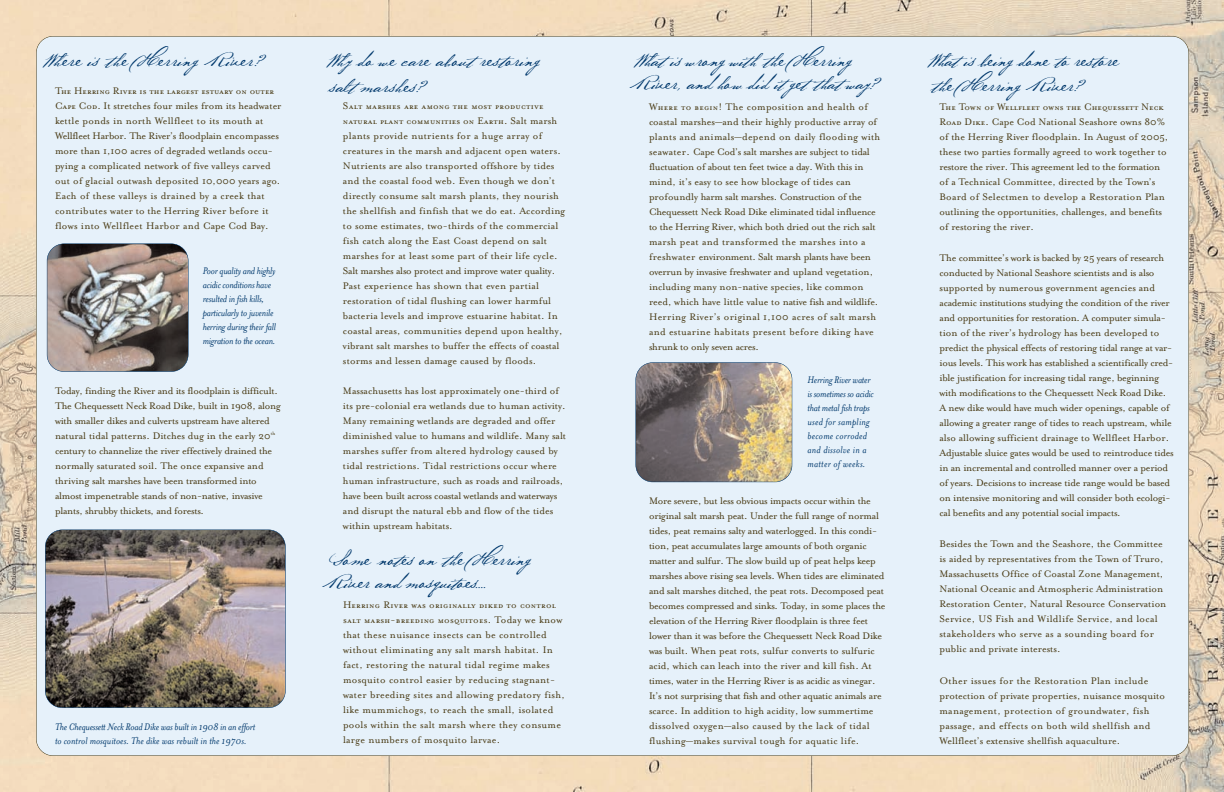
<style>
.page{position:relative;width:1224px;height:792px;background:#fff}
.page>*{position:absolute;margin:0;border:0;box-sizing:border-box;transform-origin:0 0}
.t1{font:14px/23px "Baker Script";letter-spacing:-.005em;color:#00386c}
.t2{font:14px/25px "Baker Script";letter-spacing:-.05em;color:#00386c}
.t3{font:14px "Baker Script";letter-spacing:.015em;color:#00386c}
.t4{font:14px "Baker Script";letter-spacing:.025em;color:#00386c}
.t5{font:11px/15px "Mrs Eaves Roman";color:#473811}
.t6{font:11px/15px "Mrs Eaves Roman";letter-spacing:-.025em;color:#473811}
.t7{font:11px/15px "Mrs Eaves Roman";letter-spacing:.025em;color:#473811}
.t8{font:11px/15px "Mrs Eaves Petite Caps";letter-spacing:.01em;color:#473811}
.t9{font:italic 11px/14px "Mrs Eaves";letter-spacing:-.02em;color:#00386c}
.t10{font:italic 11px/14px "Mrs Eaves";letter-spacing:.02em;color:#00386c}
.s1{font-family:"Mrs Eaves Petite Caps"}
.s2{font-family:"Mrs Eaves Roman"}
</style>
<div class="page">
<img style="left:0;top:0;width:1224px;height:792px">
<div style="left:36px;top:36px;width:1153px;height:720px;background:#e6f1fa;border-radius:17px"></div>
<img style="left:47px;top:244px;width:141px;height:128px;border-radius:17px">
<div style="left:47px;top:244px;width:141px;height:128px;border:1px solid #00386c;border-radius:17px"></div>
<img style="left:636px;top:362px;width:156px;height:120px;border-radius:17px">
<div style="left:636px;top:362px;width:156px;height:120px;border:1px solid #00386c;border-radius:17px"></div>
<img style="left:45px;top:530px;width:241px;height:178px;border-radius:17px">
<div style="left:45px;top:530px;width:241px;height:178px;border:1px solid #00386c;border-radius:17px"></div>
<p class="t3" style="left:45px;top:53px;width:222px">Where is the Herring River?</p>
<p class="t1" style="left:329px;top:50px;width:222px">Whydo we c are aboutrestoring</p>
<p class="t8" style="left:55px;top:83px;width:221px">The Herring River is the largest estuary on outer</p>
<p class="t4" style="left:329px;top:79px;width:100px">saltmarshes?</p>
<p class="t5" style="left:55px;top:98px;width:228px"><span class="s1">Cape Cod</span>. It stretches four miles from its headwater kettle ponds in north Wellfleet to its mouth at Wellfleet Harbor. The River’s floodplain encompasses more than 1,100 acres of degraded wetlands occu&shy;pying a complicated network of five valleys carved out of glacial outwash deposited 10,000 years ago.<br>Each of these valleys is drained by a creek that contributes water to the Herring River before it flows into Wellfleet Harbor and Cape Cod Bay.</p>
<p class="t8" style="left:343px;top:98px;width:216px">Salt marshes are among the most productive natural plant communities on Earth<span class="s2">. Salt marsh</span></p>
<p class="t5" style="left:343px;top:128px;width:224px">plants provide nutrients for a huge array of creatures in the marsh and adjacent open waters.<br>Nutrients are also transported offshore by tides and the coastal food web. Even though we don’t directly consume salt marsh plants, they nourish the shellfish and finfish that we do eat. According to some estimates, two-thirds of the commercial fish catch along the East Coast depend on salt marshes for at least some part of their life cycle.<br>Salt marshes also protect and improve water quality.<br>Past experience has shown that even partial restoration of tidal flushing can lower harmful bacteria levels and improve estuarine habitat. In coastal areas, communities depend upon healthy, vibrant salt marshes to buffer the effects of coastal storms and lessen damage caused by floods.</p>
<p class="t5" style="left:343px;top:383px;width:225px">Massachusetts has lost approximately one-third of its pre-colonial era wetlands due to human activity.<br>Many remaining wetlands are degraded and offer diminished value to humans and wildlife. Many salt marshes suffer from altered hydrology caused by tidal restrictions. Tidal restrictions occur where human infrastructure, such as roads and railroads, have been built across coastal wetlands and waterways and disrupt the natural ebb and flow of the tides within upstream habitats.</p>
<p class="t9" style="left:203px;top:263px;width:75px">Poor quality and highly acidic conditions have resulted in fish kills, particularly to juvenile herring during their fall migration to the ocean.</p>
<p class="t6" style="left:55px;top:383px;width:227px">Today, finding the River and its floodplain is difficult.<br>The Chequessett Neck Road Dike, built in 1908, along with smaller dikes and culverts upstream have altered natural tidal patterns. Ditches dug in the early 20<sup>th </sup>century to channelize the river effectively drained the normally saturated soil. The once expansive and thriving salt marshes have been transformed into almost impenetrable stands of non-native, invasive plants, shrubby thickets, and forests.</p>
<p class="t9" style="left:55px;top:719px;width:202px">The Chequessett Neck Road Dike was built in 1908 in an effort to control mosquitoes. The dike was rebuilt in the 1970s.</p>
<p class="t1" style="left:329px;top:549px;width:213px">So me notes on the Her ring<br>River andmosquitoes....</p>
<p class="t8" style="left:343px;top:597px;width:221px">Herring River was originally diked to control salt marsh-breeding mosquitoes<span class="s2">. Today we know</span></p>
<p class="t7" style="left:343px;top:627px;width:223px">that these nuisance insects can be controlled without eliminating any salt marsh habitat. In fact, restoring the natural tidal regime makes mosquito control easier by reducing stagnant&shy;water breeding sites and allowing predatory fish, like mummichogs, to reach the small, isolated pools within the salt marsh where they consume large numbers of mosquito larvae.</p>
<p class="t1" style="left:636px;top:50px;width:246px">Whatis w rongwiththe Herring<br>River, andho w diditgetthatway?</p>
<p class="t2" style="left:930px;top:49px;width:189px">Whatis beingdone to restore the Herring River?</p>
<p class="t8" style="left:939px;top:98px;width:226px">The Town of Wellfleet owns the Chequessett Neck</p>
<p class="t5" style="left:939px;top:113px;width:230px"><span class="s1">Road Dike</span>. Cape Cod National Seashore owns 80% of the Herring River floodplain. In August of 2005, these two parties formally agreed to work together to restore the river. This agreement led to the formation of a Technical Committee, directed by the Town’s Board of Selectmen to develop a Restoration Plan outlining the opportunities, challenges, and benefits of restoring the river.</p>
<p class="t6" style="left:939px;top:249px;width:236px">The committee’s work is backed by 25 years of research conducted by National Seashore scientists and is also supported by numerous government agencies and academic institutions studying the condition of the river and opportunities for restoration. A computer simula&shy;tion of the river’s hydrology has been developed to predict the physical effects of restoring tidal range at var&shy;ious levels. This work has established a scientifically cred&shy;ible justification for increasing tidal range, beginning with modifications to the Chequessett Neck Road Dike.<br>A new dike would have much wider openings, capable of allowing a greater range of tides to reach upstream, while also allowing sufficient drainage to Wellfleet Harbor.<br>Adjustable sluice gates would be used to reintroduce tides in an incremental and controlled manner over a period of years. Decisions to increase tide range would be based on intensive monitoring and will consider both ecologi&shy;cal benefits and any potential social impacts.</p>
<p class="t5" style="left:939px;top:535px;width:228px">Besides the Town and the Seashore, the Committee is aided by representatives from the Town of Truro, Massachusetts Office of Coastal Zone Management, National Oceanic and Atmospheric Administration Restoration Center, Natural Resource Conservation Service, US Fish and Wildlife Service, and local stakeholders who serve as a sounding board for public and private interests.</p>
<p class="t7" style="left:939px;top:672px;width:227px">Other issues for the Restoration Plan include protection of private properties, nuisance mosquito management, protection of groundwater, fish passage, and effects on both wild shellfish and Wellfleet’s extensive shellfish aquaculture.</p>
<p class="t5" style="left:649px;top:98px;width:233px"><span class="s1">Where to begin!</span> The composition and health of coastal marshes—and their highly productive array of plants and animals—depend on daily flooding with seawater. Cape Cod’s salt marshes are subject to tidal fluctuation of about ten feet twice a day. With this in mind, it’s easy to see how blockage of tides can profoundly harm salt marshes. Construction of the Chequessett Neck Road Dike eliminated tidal influence to the Herring River, which both dried out the rich salt marsh peat and transformed the marshes into a freshwater environment. Salt marsh plants have been overrun by invasive freshwater and upland vegetation, including many non-native species, like common reed, which have little value to native fish and wildlife.<br>Herring River’s original 1,100 acres of salt marsh and estuarine habitats present before diking have shrunk to only seven acres.</p>
<p class="t10" style="left:808px;top:372px;width:68px">Herring River water is sometimes so acidic that metal fish traps used for sampling become corroded and dissolve in a matter of weeks.</p>
<p class="t6" style="left:649px;top:492px;width:238px">More severe, but less obvious impacts occur within the original salt marsh peat. Under the full range of normal tides, peat remains salty and waterlogged. In this condi&shy;tion, peat accumulates large amounts of both organic matter and sulfur. The slow build up of peat helps keep marshes above rising sea levels. When tides are eliminated and salt marshes ditched, the peat rots. Decomposed peat becomes compressed and sinks. Today, in some places the elevation of the Herring River floodplain is three feet lower than it was before the Chequessett Neck Road Dike was built. When peat rots, sulfur converts to sulfuric acid, which can leach into the river and kill fish. At times, water in the Herring River is as acidic as vinegar.<br>It’s not surprising that fish and other aquatic animals are scarce. In addition to high acidity, low summertime dissolved oxygen—also caused by the lack of tidal flushing—makes survival tough for aquatic life.</p>
</div>
